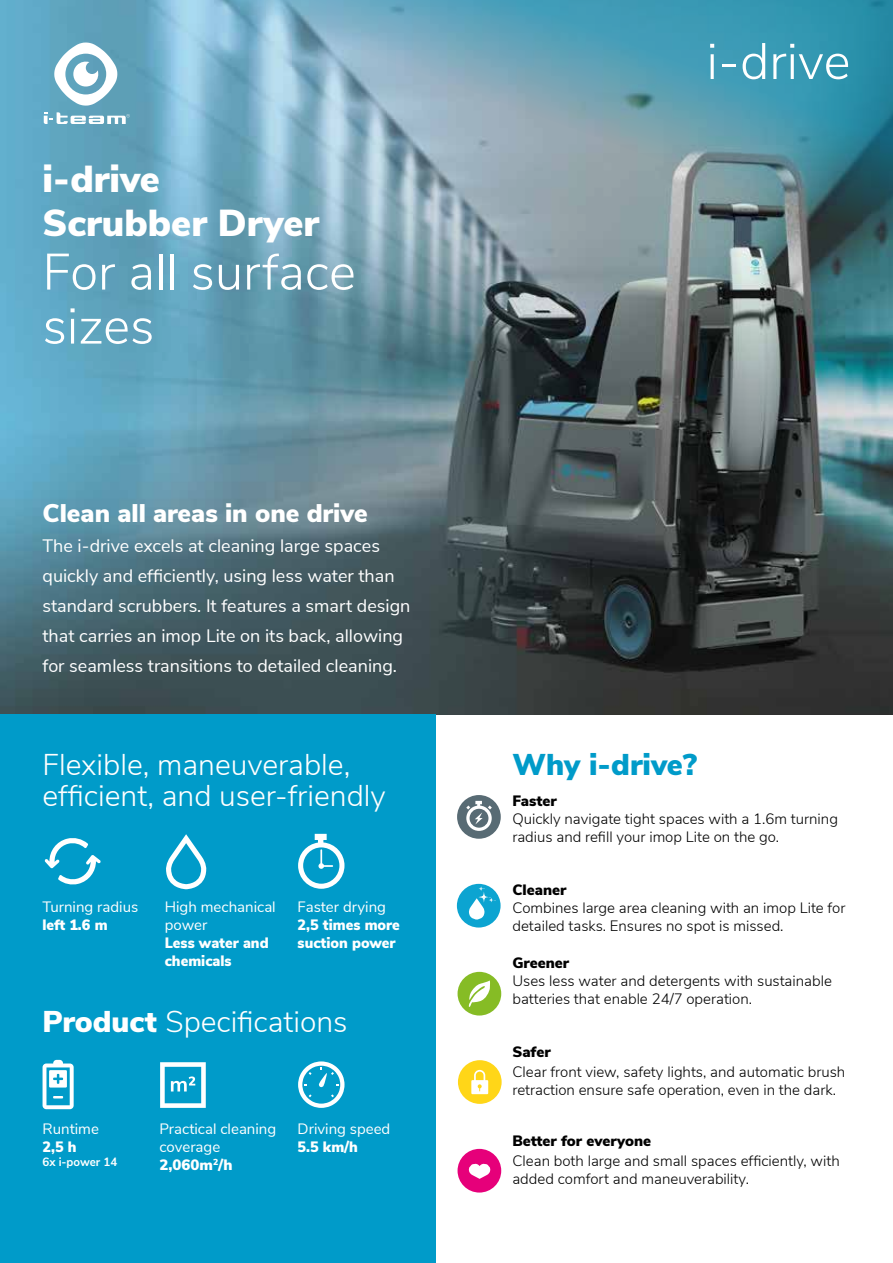
<style>
.page{position:relative;width:893px;height:1263px;background:#fff}
.page>*{position:absolute;margin:0;border:0;box-sizing:border-box;transform-origin:0 0}
.t1{font:300 51px/54px "Nunito Sans";color:#fff}
.t2{font:900 37.5px/43.5px "Nunito Sans";color:#fff}
.t3{font:300 30px/31.5px "Nunito Sans";color:#fff}
.t4{font:900 30px "Nunito Sans";color:#009bc9}
.t5{font:900 25.5px "Nunito Sans";color:#fff}
.t6{font:18px/30px "Nunito Sans";color:#fff}
.t7{font:300 15px/18px "Nunito Sans";color:#000}
.t8{font:15px/18px "Nunito Sans";color:#fff}
.t9{font:900 15px/18px "Nunito Sans";color:#fff;scale:.96 1}
.t10{font:900 15px "Nunito Sans";color:#000}
.t11{font:700 12px "Nunito Sans";color:#fff;scale:.96 1}
.s1{font-weight:900}
</style>
<div class="page">
<img style="left:0;top:0;width:893px;height:714px">
<img style="left:212px;top:0;width:681px;height:300px">
<div style="left:0;top:714px;width:436px;height:549px;background:#009bc9"></div>
<svg style="left:54px;top:43px;width:63px;height:63px"></svg>
<svg style="left:44px;top:112px;width:86px;height:12px"></svg>
<div style="left:457px;top:795px;width:44px;height:44px;background:#586b74;border-radius:50%"></div>
<svg style="left:466px;top:801px;width:26px;height:30px"></svg>
<div style="left:457px;top:884px;width:44px;height:43px;background:#0ca4d1;border-radius:50%"></div>
<svg style="left:469px;top:886px;width:25px;height:33px"></svg>
<div style="left:458px;top:972px;width:43px;height:43px;background:#86bc25;border-radius:50%"></div>
<svg style="left:468px;top:980px;width:22px;height:27px"></svg>
<div style="left:458px;top:1060px;width:44px;height:44px;background:#ffd618;border-radius:50%"></div>
<svg style="left:471px;top:1070px;width:17px;height:24px"></svg>
<div style="left:458px;top:1149px;width:43px;height:43px;background:#e6007a;border-radius:50%"></div>
<svg style="left:468px;top:1163px;width:23px;height:16px"></svg>
<svg style="left:166px;top:834px;width:40px;height:55px"></svg>
<svg style="left:298px;top:834px;width:46px;height:55px"></svg>
<svg style="left:43px;top:1060px;width:31px;height:49px"></svg>
<svg style="left:160px;top:1062px;width:46px;height:46px"></svg>
<svg style="left:298px;top:1061px;width:46px;height:47px"></svg>
<svg style="left:45px;top:838px;width:56px;height:47px"></svg>
<h2 class="t2" style="left:43px;top:156px;width:278px">i-drive<br>Scrubber Dryer</h2>
<h1 class="t1" style="left:43px;top:242px;width:315px">For all surface sizes</h1>
<h3 class="t5" style="left:43px;top:494px;width:327px">Clean all areas in one drive</h3>
<p class="t6" style="left:43px;top:529px;width:369px">The i-drive excels at cleaning large spaces quickly and efficiently, using less water than standard scrubbers. It features a smart design that carries an imop Lite on its back, allowing for seamless transitions to detailed cleaning.</p>
<h3 class="t3" style="left:43px;top:746px;width:345px">Flexible, maneuverable, efficient, and user-friendly</h3>
<p class="t8" style="left:43px;top:897px;width:97px">Turning radius</p>
<p class="t9" style="left:43px;top:916px;width:69px">left 1.6 m</p>
<p class="t8" style="left:165px;top:897px;width:112px">High mechanical power</p>
<p class="t9" style="left:165px;top:934px;width:110px">Less water and chemicals</p>
<p class="t8" style="left:298px;top:897px;width:90px">Faster drying</p>
<p class="t9" style="left:298px;top:916px;width:108px">2,5 times more suction power</p>
<h3 class="t3" style="left:43px;top:1004px;width:307px"><span class="s1">Product</span> Specifications</h3>
<p class="t8" style="left:43px;top:1118px;width:58px">Runtime</p>
<p class="t9" style="left:43px;top:1137px;width:37px">2,5 h</p>
<p class="t11" style="left:43px;top:1153px;width:79px">6x i-power 14</p>
<p class="t8" style="left:159px;top:1118px;width:118px">Practical cleaning coverage<br><span class="s1">2,060m</span><sup>2</sup><span class="s1">/h</span></p>
<p class="t8" style="left:298px;top:1118px;width:94px">Driving speed</p>
<p class="t9" style="left:298px;top:1137px;width:64px">5.5 km/h</p>
<h1 class="t1" style="left:706px;top:31px;width:145px">i-drive</h1>
<h3 class="t4" style="left:512px;top:742px;width:186px">Why i-drive?</h3>
<p class="t7" style="left:512px;top:808px;width:327px">Quickly navigate tight spaces with a 1.6m turning radius and refill your imop Lite on the go.</p>
<p class="t10" style="left:512px;top:789px;width:46px">Faster</p>
<p class="t10" style="left:512px;top:879px;width:56px">Cleaner</p>
<p class="t7" style="left:512px;top:898px;width:335px">Combines large area cleaning with an imop Lite for detailed tasks. Ensures no spot is missed.</p>
<p class="t10" style="left:512px;top:951px;width:58px">Greener</p>
<p class="t7" style="left:512px;top:971px;width:321px">Uses less water and detergents with sustainable batteries that enable 24/7 operation.</p>
<p class="t10" style="left:512px;top:1041px;width:40px">Safer</p>
<p class="t7" style="left:512px;top:1061px;width:334px">Clear front view, safety lights, and automatic brush retraction ensure safe operation, even in the dark.</p>
<p class="t10" style="left:512px;top:1130px;width:140px">Better for everyone</p>
<p class="t7" style="left:512px;top:1151px;width:329px">Clean both large and small spaces efficiently, with added comfort and maneuverability.</p>
</div>
